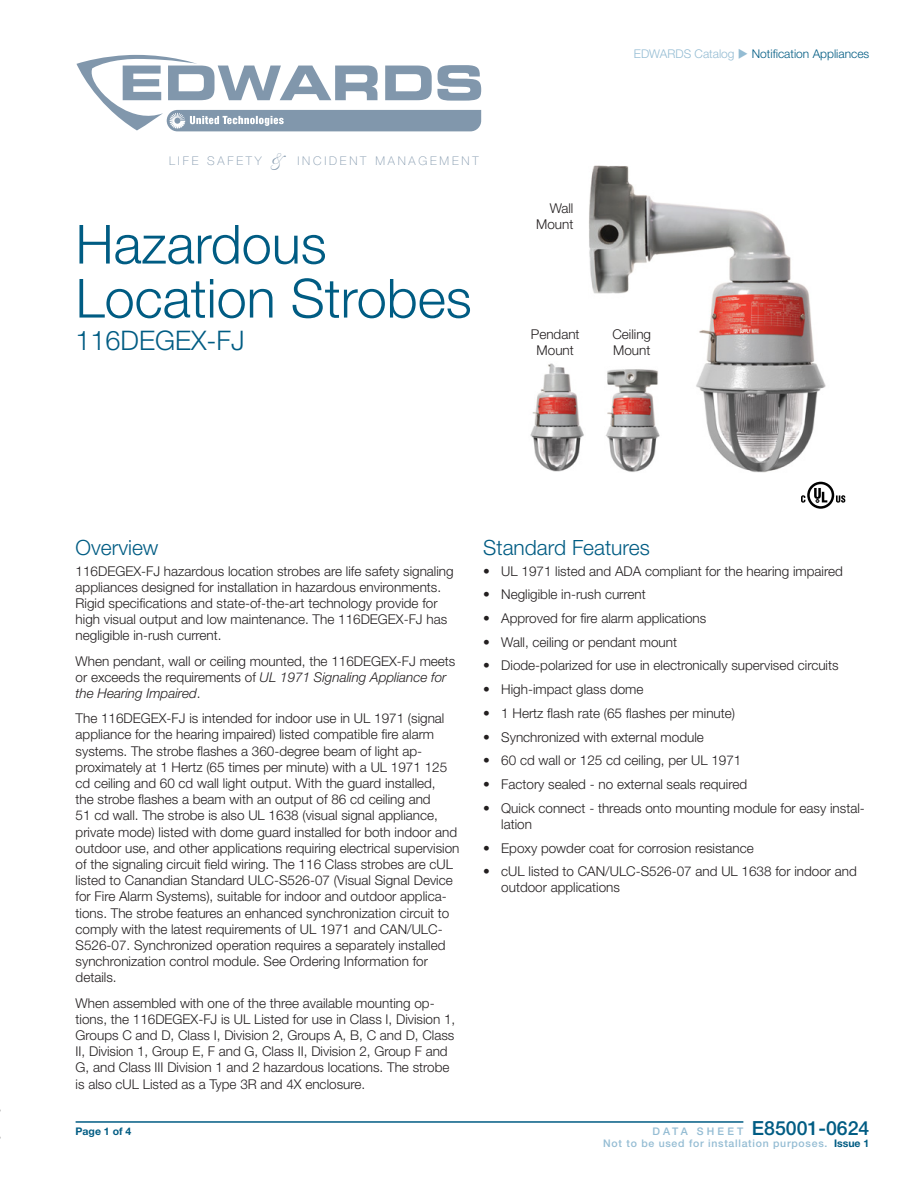
<style>
.page{position:relative;width:918px;height:1188px;background:#fff}
.page>*{position:absolute;margin:0;border:0;box-sizing:border-box;transform-origin:0 0}
.t1{font:300 54px/54px "Helvetica Neue LT Std";color:#005c83}
.Model{font:300 27px "Helvetica Neue LT Std";color:#005c83}
.HEAD{font:300 21px "Helvetica Neue LT Std";color:#005c83}
.t2{font:500 19.5px "Helvetica Neue LT Std";color:#005c83}
.BODY{font:300 13.5px/16.2px "Helvetica Neue LT Std";color:#231f20}
.t3{font:300 12px "Helvetica Neue LT Std";color:#005c83}
.t4{font:100 12px "Helvetica Neue LT Std";letter-spacing:.23em;color:#8197ac}
.t5{font:500 10.5px "Helvetica Neue LT Std";letter-spacing:.07em;color:#94bcd3}
.t6{font:700 10.5px "Helvetica Neue LT Std";color:#005c83}
.s1{font-family:"Shelley Volante BT";font-weight:400;font-size:19.5px}
.s2{color:#94bcd3}
.s3{font-style:italic}
.s4{font-size:10.5px;color:#94bcd3}
.s5{font-weight:700;color:#005c83}
</style>
<div class="page">
<hr style="left:76px;top:1121px;width:667px;height:2px;background:#005c83">
<svg style="left:77px;top:55px;width:404px;height:76px"></svg>
<img style="left:553px;top:165px;width:273px;height:308px">
<img style="left:530px;top:362px;width:56px;height:109px">
<img style="left:604px;top:366px;width:58px;height:106px">
<svg style="left:801px;top:482px;width:44px;height:27px"></svg>
<p class="t4" style="left:169px;top:154px;width:311px">LIFE SAFETY <span class="s1">&amp;</span> INCIDENT MANAGEMENT</p>
<p class="t1" style="left:76px;top:216px;width:398px">Hazardous<br>Location Strobes</p>
<p class="Model" style="left:76px;top:324px;width:171px">116DEGEX-FJ</p>
<p class="t3" style="left:634px;top:47px;width:237px"><span class="s2">EDWARDS Catalog</span> <span class="s2">◆</span> Notification Appliances</p>
<p class="BODY" style="left:550px;top:199px;width:25px">Wall</p>
<p class="BODY" style="left:536px;top:216px;width:39px">Mount</p>
<p class="BODY" style="left:531px;top:326px;width:50px">Pendant</p>
<p class="BODY" style="left:537px;top:342px;width:39px">Mount</p>
<p class="BODY" style="left:612px;top:326px;width:40px">Ceiling</p>
<p class="BODY" style="left:613px;top:342px;width:39px">Mount</p>
<p class="HEAD" style="left:76px;top:535px;width:84px">Overview</p>
<p class="BODY" style="left:76px;top:563px;width:380px">116DEGEX-FJ hazardous location strobes are life safety signaling appliances designed for installation in hazardous environments.<br>Rigid specifications and state-of-the-art technology provide for high visual output and low maintenance. The 116DEGEX-FJ has negligible in-rush current.</p>
<p class="BODY" style="left:76px;top:653px;width:381px">When pendant, wall or ceiling mounted, the 116DEGEX-FJ meets or exceeds the requirements of <span class="s3">UL 1971 Signaling Appliance for the Hearing Impaired</span>.</p>
<p class="BODY" style="left:76px;top:710px;width:385px">The 116DEGEX-FJ is intended for indoor use in UL 1971 (signal appliance for the hearing impaired) listed compatible fire alarm systems. The strobe flashes a 360-degree beam of light ap&shy;proximately at 1 Hertz (65 times per minute) with a UL 1971 125 cd ceiling and 60 cd wall light output. With the guard installed,<br>the strobe flashes a beam with an output of 86 cd ceiling and<br>51 cd wall. The strobe is also UL 1638 (visual signal appliance, private mode) listed with dome guard installed for both indoor and outdoor use, and other applications requiring electrical supervision of the signaling circuit field wiring. The 116 Class strobes are cUL listed to Canandian Standard ULC-S526-07 (Visual Signal Device for Fire Alarm Systems), suitable for indoor and outdoor applica&shy;tions. The strobe features an enhanced synchronization circuit to comply with the latest requirements of UL 1971 and CAN/ULC-S526-07. Synchronized operation requires a separately installed synchronization control module. See Ordering Information for details.</p>
<p class="BODY" style="left:76px;top:995px;width:381px">When assembled with one of the three available mounting op&shy;tions, the 116DEGEX-FJ is UL Listed for use in Class I, Division 1, Groups C and D, Class I, Division 2, Groups A, B, C and D, Class II, Division 1, Group E, F and G, Class II, Division 2, Group F and G, and Class III Division 1 and 2 hazardous locations. The strobe is also cUL Listed as a Type 3R and 4X enclosure.</p>
<p class="HEAD" style="left:483px;top:535px;width:168px">Standard Features</p>
<p class="BODY" style="left:483px;top:563px;width:361px">• UL 1971 listed and ADA compliant for the hearing impaired</p>
<p class="BODY" style="left:483px;top:586px;width:164px">• Negligible in-rush current</p>
<p class="BODY" style="left:483px;top:610px;width:225px">• Approved for fire alarm applications</p>
<p class="BODY" style="left:483px;top:634px;width:195px">• Wall, ceiling or pendant mount</p>
<p class="BODY" style="left:483px;top:657px;width:357px">• Diode-polarized for use in electronically supervised circuits</p>
<p class="BODY" style="left:483px;top:681px;width:162px">• High-impact glass dome</p>
<p class="BODY" style="left:483px;top:705px;width:253px">• 1 Hertz flash rate (65 flashes per minute)</p>
<p class="BODY" style="left:483px;top:728px;width:222px">• Synchronized with external module</p>
<p class="BODY" style="left:483px;top:752px;width:260px">• 60 cd wall or 125 cd ceiling, per UL 1971</p>
<p class="BODY" style="left:483px;top:776px;width:265px">• Factory sealed - no external seals required</p>
<p class="BODY" style="left:501px;top:800px;width:365px;text-indent:-18px">• Quick connect - threads onto mounting module for easy instal&shy;lation</p>
<p class="BODY" style="left:483px;top:839px;width:272px">• Epoxy powder coat for corrosion resistance</p>
<p class="BODY" style="left:501px;top:863px;width:357px;text-indent:-18px">• cUL listed to CAN/ULC-S526-07 and UL 1638 for indoor and outdoor applications</p>
<p class="t6" style="left:76px;top:1124px;width:57px">Page 1 of 4</p>
<p class="t2" style="left:652px;top:1116px;width:219px"><span class="s4">D A T A S H E E T</span> E85001-0624</p>
<p class="t5" style="left:603px;top:1137px;width:268px">Not to be used for installation purposes. <span class="s5">Issue 1</span></p>
</div>
